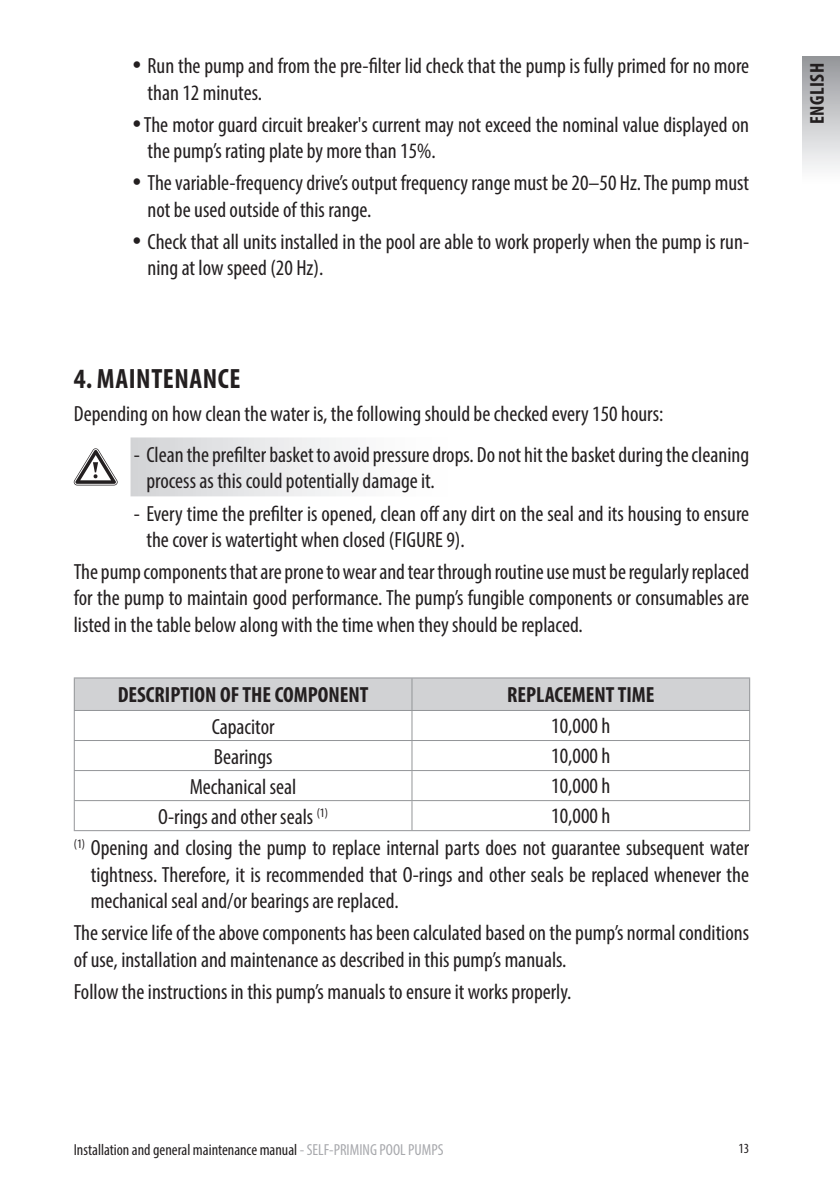
<style>
.page{position:relative;width:840px;height:1191px;background:#fff}
.page>*{position:absolute;margin:0;border:0;box-sizing:border-box;transform-origin:0 0}
.Estilo_de_párrafo_1{font:700 condensed 28px "Myriad Pro";letter-spacing:.02em;color:#231f20}
.Estilo_de_párrafo_1-2{font:condensed 22px/26.4px "Myriad Pro";color:#231f20}
.Estilo_de_párrafo_1-3{font:700 condensed 22px "Myriad Pro";color:#231f20}
.t1{font:700 condensed 20px "Myriad Pro";letter-spacing:.02em;color:#231f20}
.t2{font:condensed 16px "Myriad Pro";color:#231f20}
.t3{font:condensed 14px "Myriad Pro";color:#231f20}
.s1{font-family:"Futura BT";font-weight:300}
.s2{color:#a8a9ad}
</style>
<div class="page">
<div style="left:801px;top:57px;width:38px;height:128px;background:linear-gradient(to bottom,#97989d,#fff)"></div>
<svg style="left:130px;top:437px;width:212px;height:59px"></svg>
<svg style="left:74px;top:448px;width:43px;height:37px"></svg>
<div style="left:74px;top:678px;width:338px;height:32px;background:#d1d2d4"></div>
<div style="left:412px;top:678px;width:337px;height:32px;background:#d1d2d4"></div>
<hr style="left:74px;top:677px;width:338px;height:1px;background:#939598">
<hr style="left:74px;top:678px;width:1px;height:32px;background:#939598">
<hr style="left:412px;top:677px;width:337px;height:1px;background:#939598">
<hr style="left:411px;top:678px;width:1px;height:32px;background:#939598">
<hr style="left:748px;top:678px;width:1px;height:32px;background:#939598">
<hr style="left:74px;top:710px;width:338px;height:1px;background:#939598">
<hr style="left:412px;top:710px;width:337px;height:1px;background:#939598">
<hr style="left:74px;top:740px;width:338px;height:1px;background:#939598">
<hr style="left:412px;top:740px;width:337px;height:1px;background:#939598">
<hr style="left:74px;top:770px;width:338px;height:1px;background:#939598">
<hr style="left:412px;top:770px;width:337px;height:1px;background:#939598">
<hr style="left:74px;top:800px;width:338px;height:1px;background:#939598">
<svg style="left:74px;top:711px;width:1px;height:119px"></svg>
<hr style="left:412px;top:800px;width:337px;height:1px;background:#939598">
<svg style="left:411px;top:711px;width:1px;height:119px"></svg>
<hr style="left:74px;top:830px;width:338px;height:1px;background:#939598">
<hr style="left:412px;top:830px;width:337px;height:1px;background:#939598">
<p class="Estilo_de_párrafo_1-2" style="left:147px;top:52px;width:602px;text-indent:-17px"><span class="s1">•</span> Run the pump and from the pre-filter lid check that the pump is fully primed for no more than 12 minutes.</p>
<p class="Estilo_de_párrafo_1-2" style="left:147px;top:111px;width:602px;text-indent:-17px"><span class="s1">•</span>The motor guard circuit breaker's current may not exceed the nominal value displayed on the pump’s rating plate by more than 15%.</p>
<p class="Estilo_de_párrafo_1-2" style="left:147px;top:169px;width:602px;text-indent:-17px"><span class="s1">•</span> The variable-frequency drive’s output frequency range must be 20–50 Hz. The pump must not be used outside of this range.</p>
<p class="Estilo_de_párrafo_1-2" style="left:147px;top:228px;width:602px;text-indent:-17px"><span class="s1">•</span> Check that all units installed in the pool are able to work properly when the pump is run&shy;ning at low speed (20 Hz).</p>
<p class="Estilo_de_párrafo_1" style="left:74px;top:361px;width:168px">4. MAINTENANCE</p>
<p class="Estilo_de_párrafo_1-2" style="left:74px;top:400px;width:590px">Depending on how clean the water is, the following should be checked every 150 hours:</p>
<p class="Estilo_de_párrafo_1-2" style="left:134px;top:441px;width:616px">- Clean the prefilter basket to avoid pressure drops. Do not hit the basket during the cleaning</p>
<p class="Estilo_de_párrafo_1-2" style="left:146px;top:467px;width:290px">process as this could potentially damage it.</p>
<p class="Estilo_de_párrafo_1-2" style="left:134px;top:500px;width:616px">- Every time the prefilter is opened, clean off any dirt on the seal and its housing to ensure</p>
<p class="Estilo_de_párrafo_1-2" style="left:146px;top:526px;width:319px">the cover is watertight when closed (FIGURE 9).</p>
<p class="Estilo_de_párrafo_1-2" style="left:74px;top:558px;width:676px;text-align:justify">The pump components that are prone to wear and tear through routine use must be regularly replaced for the pump to maintain good performance. The pump’s fungible components or consumables are listed in the table below along with the time when they should be replaced.</p>
<p class="Estilo_de_párrafo_1-3" style="left:118px;top:681px;width:252px">DESCRIPTION OF THE COMPONENT</p>
<p class="Estilo_de_párrafo_1-3" style="left:506px;top:681px;width:149px">REPLACEMENT TIME</p>
<p class="Estilo_de_párrafo_1-2" style="left:211px;top:713px;width:64px">Capacitor</p>
<p class="Estilo_de_párrafo_1-2" style="left:551px;top:712px;width:60px">10,000 h</p>
<p class="Estilo_de_párrafo_1-2" style="left:213px;top:743px;width:60px">Bearings</p>
<p class="Estilo_de_párrafo_1-2" style="left:551px;top:742px;width:60px">10,000 h</p>
<p class="Estilo_de_párrafo_1-2" style="left:190px;top:773px;width:108px">Mechanical seal</p>
<p class="Estilo_de_párrafo_1-2" style="left:551px;top:772px;width:60px">10,000 h</p>
<p class="Estilo_de_párrafo_1-2" style="left:158px;top:803px;width:171px">O-rings and other seals <sup>(1)</sup></p>
<p class="Estilo_de_párrafo_1-2" style="left:551px;top:802px;width:60px">10,000 h</p>
<p class="Estilo_de_párrafo_1-2" style="left:91px;top:834px;width:659px;text-align:justify;text-indent:-17px"><sup>(1)</sup> Opening and closing the pump to replace internal parts does not guarantee subsequent water tightness. Therefore, it is recommended that O-rings and other seals be replaced whenever the mechanical seal and/or bearings are replaced.</p>
<p class="Estilo_de_párrafo_1-2" style="left:74px;top:919px;width:676px">The service life of the above components has been calculated based on the pump’s normal conditions of use, installation and maintenance as described in this pump’s manuals.</p>
<p class="Estilo_de_párrafo_1-2" style="left:74px;top:978px;width:499px">Follow the instructions in this pump’s manuals to ensure it works properly.</p>
<p class="t2" style="left:74px;top:1139px;width:371px">Installation and general maintenance manual <span class="s2">- SELF-PRIMING POOL PUMPS</span></p>
<p class="t3" style="left:738px;top:1140px;width:12px">13</p>
<p class="t1" style="left:804px;top:124px;width:62px;rotate:-90deg">ENGLISH</p>
</div>
